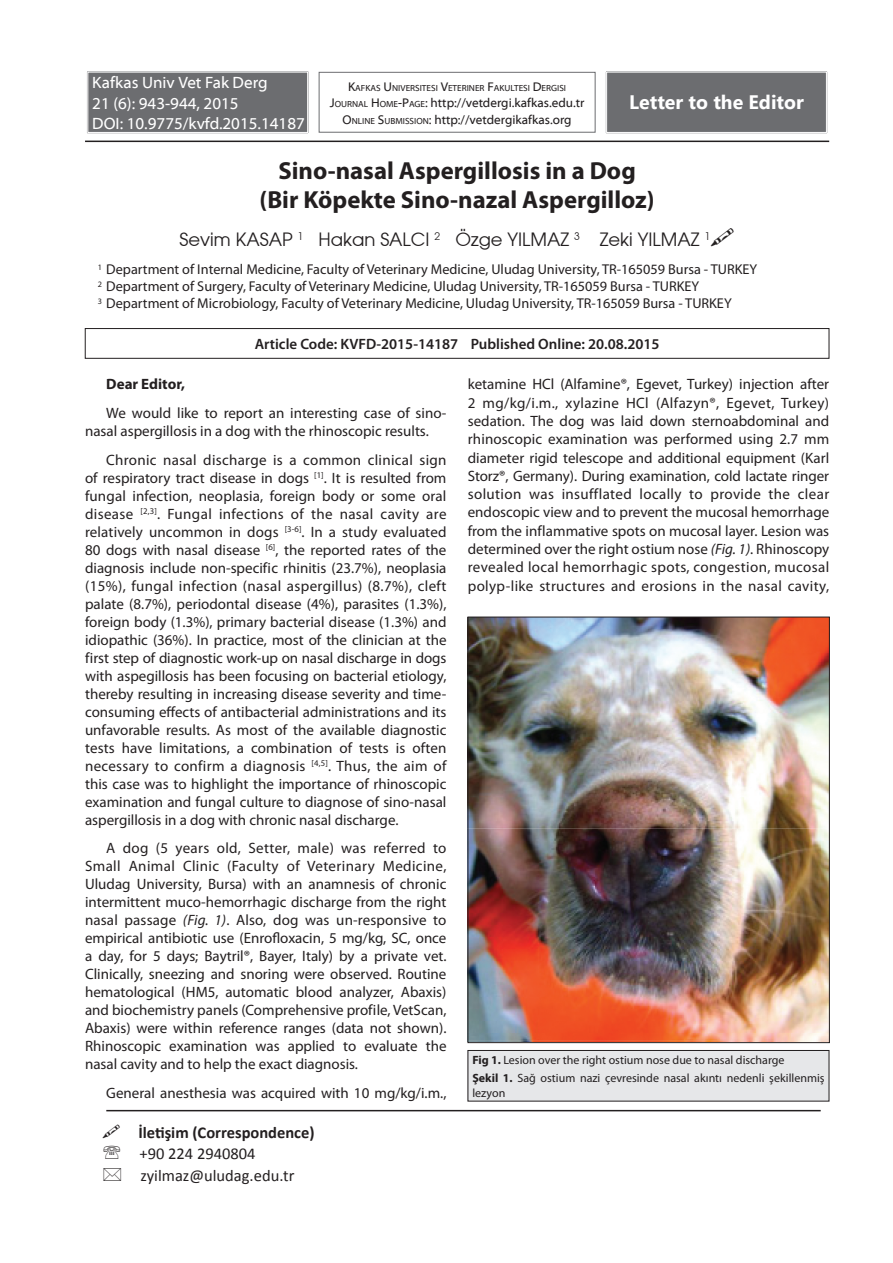
<style>
.page{position:relative;width:893px;height:1263px;background:#fff}
.page>*{position:absolute;margin:0;border:0;box-sizing:border-box;transform-origin:0 0}
.ORIJINAL_BASLIK{font:700 24.75px "Myriad Pro";color:#231f20}
.t1{font:700 19.5px "Segoe UI";color:#fff}
.t2{font:18px "TR Avalon Plain";color:#231f20}
.t3{font:16.5px "Myriad Web Pro";color:#fff}
.t4{font:16.5px "Calibri";color:#231f20}
.t5{font:700 16.5px "Calibri";color:#231f20}
.METIN{font:15px/18px "Myriad Pro";color:#231f20;text-align:justify}
.t6{font:600 15px "Myriad Pro";color:#231f20}
.METIN-2{font:700 15px "Myriad Pro";color:#231f20}
.t7{font:14.25px "Myriad Pro";color:#231f20}
.t8{font:12.75px "Myriad Web Pro";color:#231f20}
.SEKIL{font:12px/14.4px "Myriad Pro";color:#231f20}
.t9{font:8.85px "Myriad Web Pro";color:#231f20}
.t10{font:8.25px "Myriad Pro";color:#231f20}
.s1{font-size:12.75px}
.s2{font-style:inherit}
.s3{font-size:8.85px}
.s4{font-style:italic}
.s5{font-weight:700}
</style>
<div class="page">
<hr style="left:106px;top:1110px;width:715px;height:1px;background:#231f20">
<div style="left:608px;top:74px;width:217px;height:57px;background:#6c6d70"></div>
<div style="left:605px;top:70px;width:223px;height:64px;border:1px solid #fff"></div>
<div style="left:606px;top:72px;width:221px;height:61px;border:1px solid #fff"></div>
<hr style="left:85px;top:141px;width:744px;height:1px;background:#231f20">
<div style="left:90px;top:74px;width:216px;height:57px;background:#6c6d70"></div>
<div style="left:86px;top:70px;width:223px;height:64px;border:1px solid #fff"></div>
<div style="left:88px;top:72px;width:220px;height:61px;border:1px solid #fff"></div>
<div style="left:85px;top:328px;width:744px;height:30px;border:1px solid #231f20"></div>
<img style="left:470px;top:619px;width:358px;height:422px">
<div style="left:468px;top:617px;width:362px;height:426px;border:1px solid #231f20"></div>
<div style="left:468px;top:1050px;width:361px;height:51px;background:#e6e7e9"></div>
<div style="left:468px;top:1050px;width:361px;height:51px;border:1px solid #231f20"></div>
<div style="left:319px;top:72px;width:276px;height:60px;border:1px solid #6c6d70"></div>
<p class="t3" style="left:92px;top:73px;width:177px">Kafkas Univ Vet Fak Derg</p>
<p class="t3" style="left:92px;top:95px;width:148px">21 (6): 943-944, 2015</p>
<p class="t3" style="left:92px;top:115px;width:214px">DOI: 10.9775/kvfd.2015.14187</p>
<p class="t9" style="left:348px;top:83px;width:220px"><span class="s1">K</span>AFKAS <span class="s1">U</span>NIVERSITESI <span class="s1">V</span>ETERINER <span class="s1">F</span>AKU LTESI <span class="s1">D</span>ERGISI</p>
<p class="t8" style="left:330px;top:96px;width:256px"><span class="s2">J</span><span class="s3">OURNAL</span> <span class="s2">H</span><span class="s3">OME</span><span class="s2">-P</span><span class="s3">AGE</span><span class="s2">:</span> http://vetdergi.kafkas.edu.tr</p>
<p class="t8" style="left:343px;top:112px;width:231px"><span class="s2">O</span><span class="s3">NLINE</span> <span class="s2">S</span><span class="s3">UBMISSION</span><span class="s2">:</span> http://vetdergikafkas.org</p>
<p class="t1" style="left:629px;top:89px;width:176px">Letter to the Editor</p>
<p class="ORIJINAL_BASLIK" style="left:278px;top:154px;width:359px">Sino-nasal Aspergillosis in a Dog</p>
<p class="ORIJINAL_BASLIK" style="left:260px;top:184px;width:397px">(Bir Köpekte Sino-nazal Aspergilloz)</p>
<p class="t2" style="left:180px;top:228px;width:532px">Sevim KASAP <sup>1</sup> Hakan SALCI <sup>2</sup> Özge YILMAZ <sup>3</sup> Zeki YILMAZ <sup>1</sup></p>
<p class="t7" style="left:106px;top:261px;width:652px">Department of Internal Medicine, Faculty of Veterinary Medicine, Uludag University, TR-165059 Bursa - TURKEY</p>
<p class="t7" style="left:106px;top:278px;width:594px">Department of Surgery, Faculty of Veterinary Medicine, Uludag University, TR-165059 Bursa - TURKEY</p>
<p class="t7" style="left:106px;top:295px;width:627px">Department of Microbiology, Faculty of Veterinary Medicine, Uludag University, TR-165059 Bursa - TURKEY</p>
<p class="t10" style="left:98px;top:262px;width:6px">1</p>
<p class="t10" style="left:98px;top:279px;width:6px">2</p>
<p class="t10" style="left:98px;top:296px;width:6px">3</p>
<p class="t6" style="left:255px;top:334px;width:406px">Article Code: KVFD-2015-14187 Published Online: 20.08.2015</p>
<p class="METIN-2" style="left:106px;top:374px;width:80px">Dear Editor,</p>
<p class="METIN" style="left:85px;top:404px;width:363px;text-indent:21px">We would like to report an interesting case of sino&shy;nasal aspergillosis in a dog with the rhinoscopic results.</p>
<p class="METIN" style="left:85px;top:450px;width:363px;text-indent:21px">Chronic nasal discharge is a common clinical sign of respiratory tract disease in dogs <sup>[1]</sup>. It is resulted from fungal infection, neoplasia, foreign body or some oral disease <sup>[2,3]</sup>. Fungal infections of the nasal cavity are relatively uncommon in dogs <sup>[3-6]</sup>. In a study evaluated 80 dogs with nasal disease <sup>[6]</sup>, the reported rates of the diagnosis include non-specific rhinitis (23.7%), neoplasia (15%), fungal infection (nasal aspergillus) (8.7%), cleft palate (8.7%), periodontal disease (4%), parasites (1.3%), foreign body (1.3%), primary bacterial disease (1.3%) and idiopathic (36%). In practice, most of the clinician at the first step of diagnostic work-up on nasal discharge in dogs with aspegillosis has been focusing on bacterial etiology, thereby resulting in increasing disease severity and time&shy;consuming effects of antibacterial administrations and its unfavorable results. As most of the available diagnostic tests have limitations, a combination of tests is often necessary to confirm a diagnosis <sup>[4,5]</sup>. Thus, the aim of this case was to highlight the importance of rhinoscopic examination and fungal culture to diagnose of sino-nasal aspergillosis in a dog with chronic nasal discharge.</p>
<p class="METIN" style="left:85px;top:839px;width:363px;text-indent:21px">A dog (5 years old, Setter, male) was referred to Small Animal Clinic (Faculty of Veterinary Medicine, Uludag University, Bursa) with an anamnesis of chronic intermittent muco-hemorrhagic discharge from the right nasal passage <span class="s4">(Fig. 1)</span>. Also, dog was un-responsive to empirical antibiotic use (Enrofloxacin, 5 mg/kg, SC, once a day, for 5 days; Baytril®, Bayer, Italy) by a private vet.<br>Clinically, sneezing and snoring were observed. Routine hematological (HM5, automatic blood analyzer, Abaxis) and biochemistry panels (Comprehensive profile, VetScan, Abaxis) were within reference ranges (data not shown).<br>Rhinoscopic examination was applied to evaluate the nasal cavity and to help the exact diagnosis.</p>
<p class="METIN" style="left:106px;top:1084px;width:342px">General anesthesia was acquired with 10 mg/kg/i.m.,</p>
<p class="t5" style="left:138px;top:1122px;width:178px">İletişim (Correspondence)</p>
<p class="t4" style="left:140px;top:1144px;width:118px">+90 224 2940804</p>
<p class="t4" style="left:140px;top:1165px;width:156px">zyilmaz@uludag.edu.tr</p>
<p class="METIN" style="left:468px;top:375px;width:363px">ketamine HCl (Alfamine®, Egevet, Turkey) injection after 2 mg/kg/i.m., xylazine HCl (Alfazyn®, Egevet, Turkey) sedation. The dog was laid down sternoabdominal and rhinoscopic examination was performed using 2.7 mm diameter rigid telescope and additional equipment (Karl Storz®, Germany). During examination, cold lactate ringer solution was insufflated locally to provide the clear endoscopic view and to prevent the mucosal hemorrhage from the inflammative spots on mucosal layer. Lesion was determined over the right ostium nose <span class="s4">(Fig. 1)</span>. Rhinoscopy revealed local hemorrhagic spots, congestion, mucosal polyp-like structures and erosions in the nasal cavity,</p>
<p class="SEKIL" style="left:472px;top:1052px;width:314px"><span class="s5">Fig 1.</span> Lesion over the right ostium nose due to nasal discharge</p>
<p class="SEKIL" style="left:472px;top:1071px;width:354px"><span class="s5">Şekil 1.</span> Sağ ostium nazi çevresinde nasal akıntı nedenli şekillenmiş lezyon</p>
</div>
